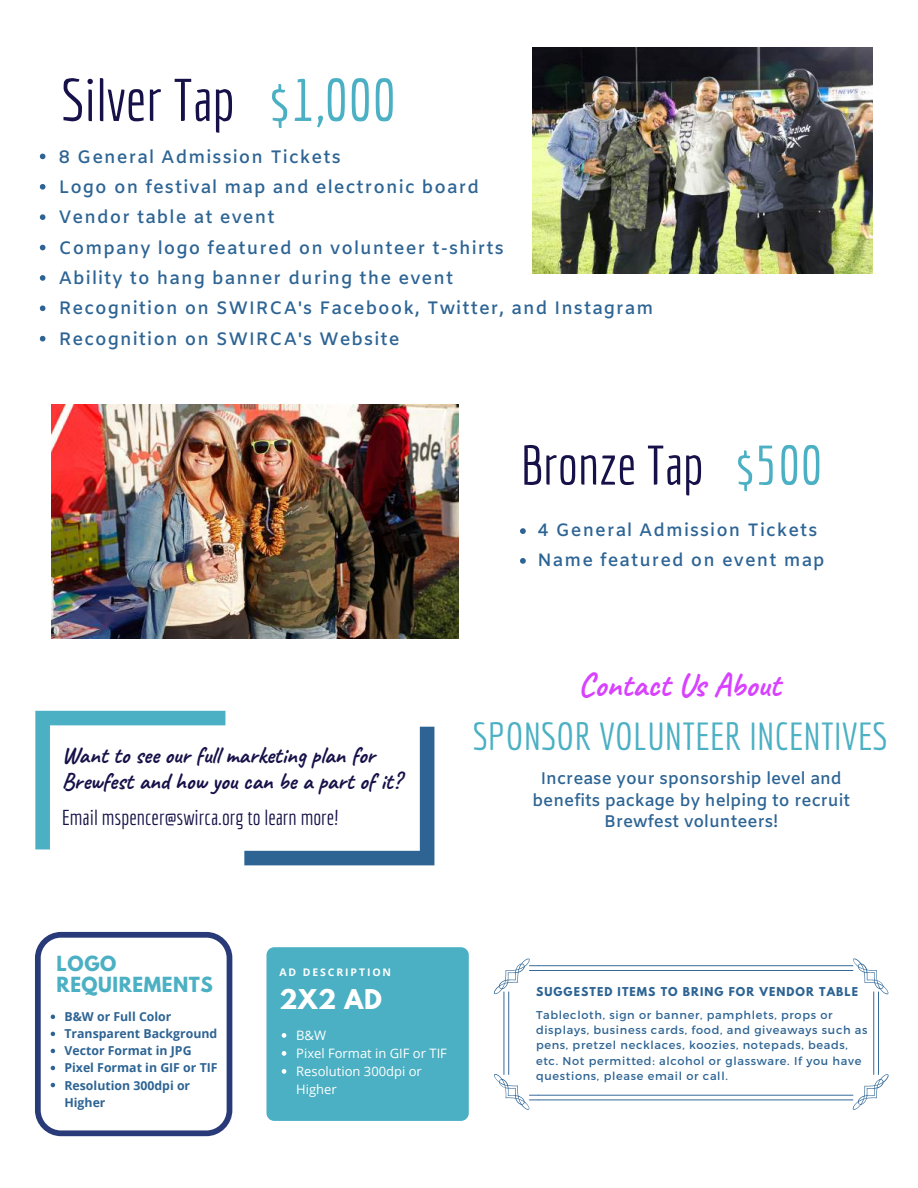
<style>
.page{position:relative;width:918px;height:1188px;background:#fff}
.page>*{position:absolute;margin:0;border:0;box-sizing:border-box;transform-origin:0 0}
.t1{font:58.5px "Economica";color:#161148}
.t2{font:54.15px "Economica";color:#161148}
.t3{font:38.25px "Economica";color:#4bb0c3}
.t4{font:700 33.15px "Caveat";color:#d741ff}
.t5{font:700 24.15px "League Spartan";color:#fff}
.t6{font:700 23.4px/26.5px "Caveat";color:#161148}
.t7{font:21px "Economica";color:#161148}
.t8{font:700 18.45px/20.7px "League Spartan";letter-spacing:.03em;color:#4bb0c3}
.t9{font:600 18px/30.3px "Amiko";letter-spacing:.06em;color:#2d6494}
.t10{font:600 17.85px/29.7px "Amiko";letter-spacing:.06em;color:#2d6494}
.t11{font:600 16.95px/21.5px "Amiko";color:#2d6494;text-align:center}
.t12{font:13.05px/18px "Open Sans";color:#fff}
.t13{font:700 12.3px/17.1px "Open Sans";color:#2d6494}
.t14{font:11.4px/15.1px "Montserrat";letter-spacing:.06em;color:#2d6494}
.t15{font:700 10.8px "League Spartan";letter-spacing:.1em;color:#2d6494}
.t16{font:700 10.5px "Open Sans";letter-spacing:.18em;color:#fff}
.s1{color:#4bb0c3}
</style>
<div class="page">
<svg style="left:35px;top:932px;width:197px;height:204px"></svg>
<svg style="left:493px;top:958px;width:396px;height:152px"></svg>
<img style="left:51px;top:404px;width:408px;height:234px">
<div style="left:266px;top:947px;width:203px;height:174px;background:#4bb0c3;border-radius:8px"></div>
<svg style="left:282px;top:1033px;width:4px;height:5px"></svg>
<svg style="left:282px;top:1051px;width:4px;height:5px"></svg>
<svg style="left:282px;top:1069px;width:4px;height:5px"></svg>
<svg style="left:520px;top:528px;width:6px;height:6px"></svg>
<svg style="left:520px;top:558px;width:6px;height:6px"></svg>
<svg style="left:35px;top:711px;width:190px;height:138px"></svg>
<svg style="left:244px;top:727px;width:190px;height:138px"></svg>
<img style="left:533px;top:47px;width:339px;height:227px">
<svg style="left:40px;top:154px;width:5px;height:5px"></svg>
<svg style="left:40px;top:184px;width:5px;height:6px"></svg>
<svg style="left:40px;top:214px;width:5px;height:6px"></svg>
<svg style="left:40px;top:245px;width:5px;height:5px"></svg>
<svg style="left:40px;top:275px;width:5px;height:6px"></svg>
<svg style="left:40px;top:305px;width:5px;height:6px"></svg>
<svg style="left:40px;top:336px;width:5px;height:5px"></svg>
<h1 class="t1" style="left:61px;top:65px;width:336px">Silver Tap <span class="s1">$1,000</span></h1>
<p class="t9" style="left:59px;top:143px;width:596px">8 General Admission Tickets<br>Logo on festival map and electronic board<br>Vendor table at event<br>Company logo featured on volunteer t-shirts<br>Ability to hang banner during the event<br>Recognition on SWIRCA's Facebook, Twitter, and Instagram Recognition on SWIRCA's Website</p>
<h2 class="t2" style="left:520px;top:433px;width:304px">Bronze Tap <span class="s1">$500</span></h2>
<p class="t10" style="left:538px;top:516px;width:289px">4 General Admission Tickets<br>Name featured on event map</p>
<p class="t6" style="left:62px;top:742px;width:341px">Want to see our full marketing plan for<br>Brewfest and how you can be a part of it?</p>
<p class="t7" style="left:62px;top:805px;width:277px">Email mspencer@swirca.org to learn more!</p>
<h3 class="t4" style="left:578px;top:664px;width:204px">Contact Us About</h3>
<h3 class="t3" style="left:473px;top:714px;width:416px">SPONSOR VOLUNTEER INCENTIVES</h3>
<p class="t11" style="left:532px;top:769px;width:319px">Increase your sponsorship level and benefits package by helping to recruit<br>Brewfest volunteers!</p>
<p class="t8" style="left:57px;top:956px;width:158px">LOGO<br>REQUIREMENTS</p>
<p class="t13" style="left:64px;top:1008px;width:155px">B&amp;W or Full Color<br>Transparent Background<br>Vector Format in JPG<br>Pixel Format in GIF or TIF<br>Resolution 300dpi or<br>Higher</p>
<p class="t14" style="left:536px;top:1007px;width:333px">Tablecloth, sign or banner, pamphlets, props or displays, business cards, food, and giveaways such as pens, pretzel necklaces, koozies, notepads, beads, etc. Not permitted: alcohol or glassware. If you have questions, please email or call.</p>
<p class="t16" style="left:279px;top:964px;width:113px">AD DESCRIPTION</p>
<p class="t15" style="left:536px;top:986px;width:324px">SUGGESTED ITEMS TO BRING FOR VENDOR TABLE</p>
<h3 class="t5" style="left:279px;top:987px;width:104px">2X2 AD</h3>
<p class="t12" style="left:296px;top:1026px;width:152px">B&amp;W<br>Pixel Format in GIF or TIF<br>Resolution 300dpi or<br>Higher</p>
</div>
